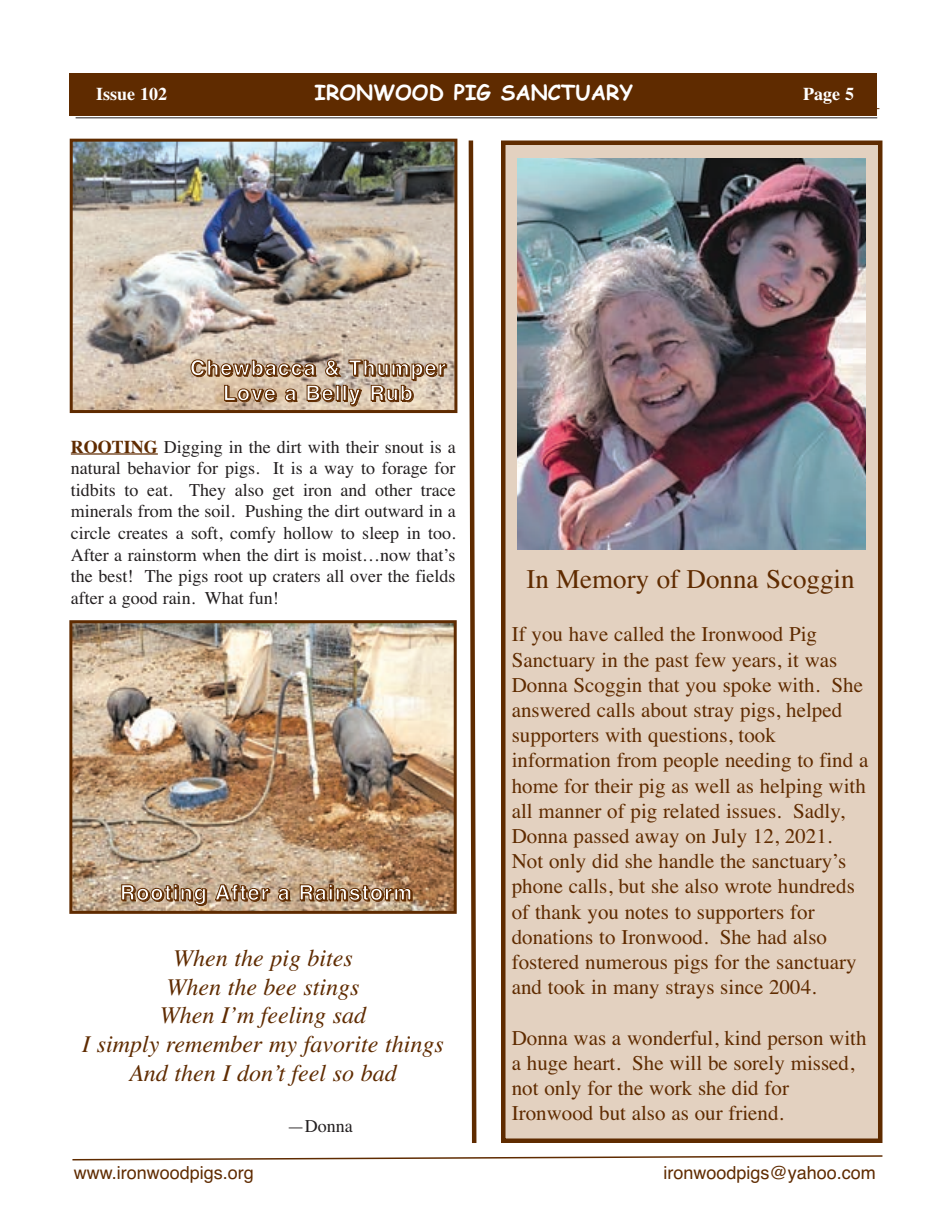
<style>
.page{position:relative;width:945px;height:1215px;background:#fff}
.page>*{position:absolute;margin:0;border:0;box-sizing:border-box;transform-origin:0 0}
.t1{font:27px "Times";color:#5f2b00}
.t2{font:italic 24px/28.8px "Times";color:#5f2b00;text-align:center}
.t3{font:21px/25.2px "Times";color:#5f2b00}
.t4{font:700 21px/25.2px "Helvetica";letter-spacing:.06em;color:#fff;text-align:center}
.t5{font:700 21px "Comic Sans MS";color:#fff}
.t6{font:18px/21.6px "Times";color:#231f20;text-align:justify}
.t7{font:18px "Helvetica";color:#5f2b00}
.t8{font:700 18px "Times";color:#fff}
.s1{font-weight:700;color:#5f2b00}
</style>
<div class="page">
<div style="left:506px;top:145px;width:372px;height:994px;background:#e3d1c0"></div>
<div style="left:501px;top:141px;width:381px;height:1002px;border:4px solid #5f2b00"></div>
<div style="left:70px;top:73px;width:807px;height:43px;background:#5f2b00"></div>
<svg style="left:72px;top:1155px;width:811px;height:6px"></svg>
<hr style="left:76px;top:118px;width:801px;height:1px;background:#231f20">
<hr style="left:71px;top:453px;width:87px;height:2px;background:#5f2b00">
<img style="left:74px;top:143px;width:379px;height:266px">
<div style="left:70px;top:139px;width:387px;height:274px;border:3px solid #5f2b00"></div>
<img style="left:73px;top:624px;width:380px;height:286px">
<div style="left:69px;top:620px;width:388px;height:294px;border:3px solid #5f2b00"></div>
<svg style="left:191px;top:359px;width:125px;height:18px"></svg>
<svg style="left:325px;top:360px;width:16px;height:17px"></svg>
<svg style="left:224px;top:385px;width:53px;height:17px"></svg>
<svg style="left:285px;top:389px;width:12px;height:13px"></svg>
<svg style="left:307px;top:385px;width:28px;height:17px"></svg>
<div style="left:337px;top:386px;width:4px;height:16px;border:1px solid #5f2b00"></div>
<div style="left:336px;top:385px;width:3px;height:16px;border:1px solid #5f2b00"></div>
<div style="left:344px;top:386px;width:4px;height:16px;border:1px solid #5f2b00"></div>
<div style="left:343px;top:385px;width:3px;height:16px;border:1px solid #5f2b00"></div>
<svg style="left:349px;top:360px;width:98px;height:46px"></svg>
<svg style="left:121px;top:884px;width:86px;height:22px"></svg>
<svg style="left:215px;top:884px;width:55px;height:18px"></svg>
<svg style="left:278px;top:888px;width:13px;height:14px"></svg>
<svg style="left:300px;top:884px;width:113px;height:20px"></svg>
<svg style="left:468px;top:140px;width:9px;height:1003px"></svg>
<img style="left:518px;top:158px;width:348px;height:392px">
<p class="t8" style="left:96px;top:88px;width:72px">Issue 102</p>
<p class="t5" style="left:315px;top:84px;width:320px">IRONWOOD PIG SANCTUARY</p>
<p class="t8" style="left:803px;top:88px;width:52px">Page 5</p>
<p class="t4" style="left:190px;top:357px;width:257px">Chewbacca &amp; Thumper<br>Love a Belly Rub</p>
<p class="t6" style="left:71px;top:438px;width:386px"><span class="s1">ROOTING</span> Digging in the dirt with their snout is a natural behavior for pigs. It is a way to forage for tidbits to eat. They also get iron and other trace minerals from the soil. Pushing the dirt outward in a circle creates a soft, comfy hollow to sleep in too.<br>After a rainstorm when the dirt is moist…now that’s the best! The pigs root up craters all over the fields after a good rain. What fun!</p>
<p class="t4" style="left:120px;top:882px;width:294px">Rooting After a Rainstorm</p>
<p class="t2" style="left:82px;top:946px;width:363px">When the pig bites<br>When the bee stings<br>When I’m feeling sad<br>I simply remember my favorite things<br>And then I don’t feel so bad</p>
<p class="t6" style="left:287px;top:1117px;width:67px">—Donna</p>
<p class="t1" style="left:526px;top:569px;width:330px">In Memory of Donna Scoggin</p>
<p class="t3" style="left:512px;top:624px;width:358px">If you have called the Ironwood Pig Sanctuary in the past few years, it was Donna Scoggin that you spoke with. She answered calls about stray pigs, helped supporters with questions, took information from people needing to find a home for their pig as well as helping with all manner of pig related issues. Sadly, Donna passed away on July 12, 2021.<br>Not only did she handle the sanctuary’s phone calls, but she also wrote hundreds of thank you notes to supporters for donations to Ironwood. She had also fostered numerous pigs for the sanctuary and took in many strays since 2004.</p>
<p class="t3" style="left:512px;top:1027px;width:356px">Donna was a wonderful, kind person with a huge heart. She will be sorely missed, not only for the work she did for Ironwood but also as our friend.</p>
<p class="t7" style="left:74px;top:1166px;width:182px">www.ironwoodpigs.org</p>
<p class="t7" style="left:663px;top:1166px;width:214px">ironwoodpigs@yahoo.com</p>
</div>
